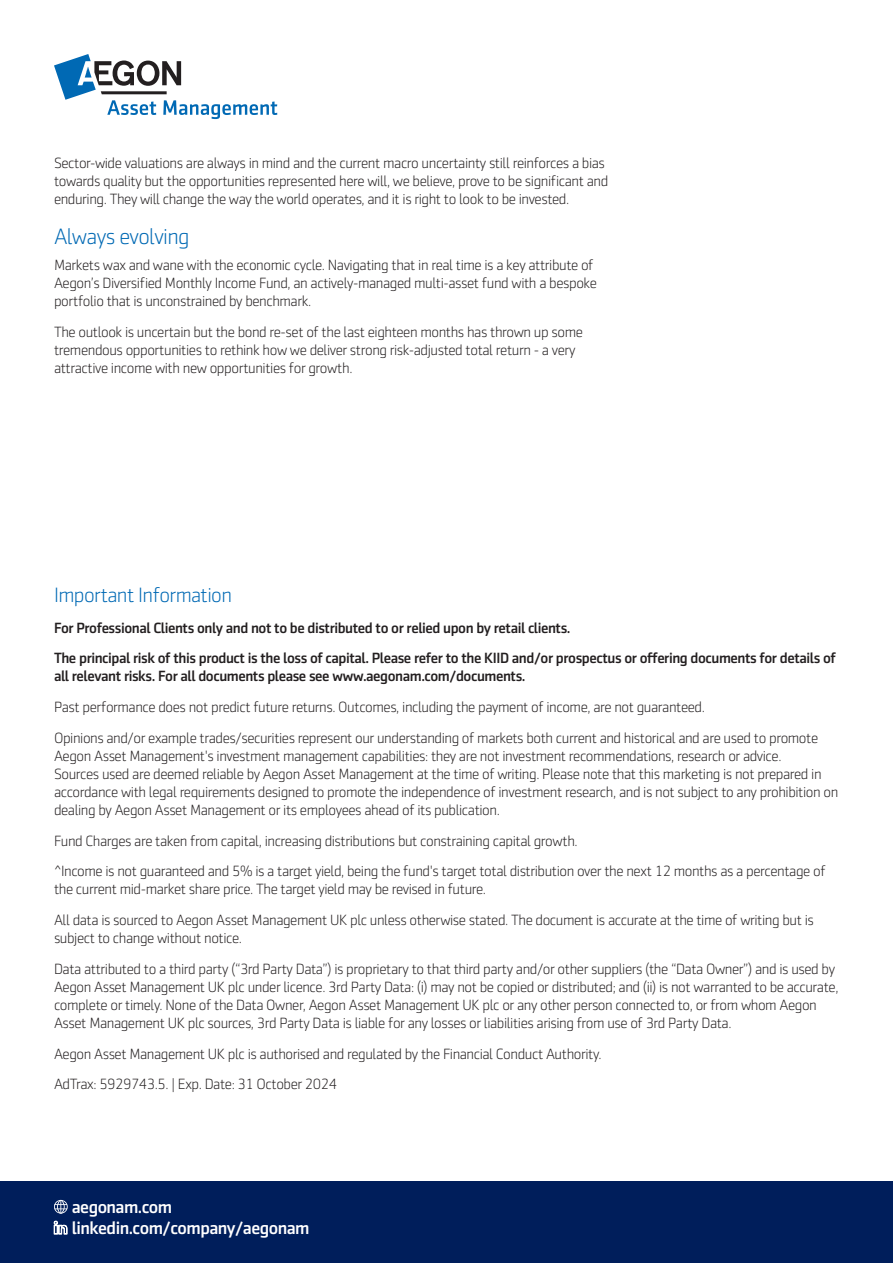
<style>
.page{position:relative;width:893px;height:1263px;background:#fff}
.page>*{position:absolute;margin:0;border:0;box-sizing:border-box;transform-origin:0 0}
.Caption_Helvetica_charcoal{font:300 22.5px "Sentico Sans DT";letter-spacing:-.03em;color:#0069b4}
.Paragraph_Body{font:300 21px "Sentico Sans DT";letter-spacing:-.03em;color:#0069b4}
.t1{font:500 18px "Sentico Sans DT";letter-spacing:-.03em;color:#fff}
.Caption_Helvetica_charcoal-2{font:300 15px/18px "Sentico Sans DT";letter-spacing:-.03em;color:#231f20}
.t2{font:500 15px/18px "Sentico Sans DT";letter-spacing:-.03em;color:#231f20}
</style>
<div class="page">
<svg style="left:54px;top:54px;width:223px;height:65px"></svg>
<div style="left:0;top:1182px;width:893px;height:81px;background:#001e5b"></div>
<svg style="left:54px;top:1200px;width:14px;height:13px"></svg>
<svg style="left:54px;top:1221px;width:13px;height:13px"></svg>
<p class="Caption_Helvetica_charcoal-2" style="left:54px;top:154px;width:556px">Sector-wide valuations are always in mind and the current macro uncertainty still reinforces a bias towards quality but the opportunities represented here will, we believe, prove to be significant and enduring. They will change the way the world operates, and it is right to look to be invested.</p>
<p class="Caption_Helvetica_charcoal" style="left:54px;top:224px;width:137px">Always evolving</p>
<p class="Caption_Helvetica_charcoal-2" style="left:54px;top:256px;width:544px">Markets wax and wane with the economic cycle. Navigating that in real time is a key attribute of<br>Aegon’s Diversified Monthly Income Fund, an actively-managed multi-asset fund with a bespoke portfolio that is unconstrained by benchmark.</p>
<p class="Caption_Helvetica_charcoal-2" style="left:54px;top:323px;width:530px">The outlook is uncertain but the bond re-set of the last eighteen months has thrown up some tremendous opportunities to rethink how we deliver strong risk-adjusted total return - a very attractive income with new opportunities for growth.</p>
<p class="Paragraph_Body" style="left:54px;top:583px;width:180px">Important Information</p>
<p class="t2" style="left:54px;top:618px;width:518px">For Professional Clients only and not to be distributed to or relied upon by retail clients.</p>
<p class="t2" style="left:54px;top:649px;width:783px">The principal risk of this product is the loss of capital. Please refer to the KIID and/or prospectus or offering documents for details of all relevant risks. For all documents please see www.aegonam.com/documents.</p>
<p class="Caption_Helvetica_charcoal-2" style="left:54px;top:698px;width:652px">Past performance does not predict future returns. Outcomes, including the payment of income, are not guaranteed.</p>
<p class="Caption_Helvetica_charcoal-2" style="left:54px;top:729px;width:786px">Opinions and/or example trades/securities represent our understanding of markets both current and historical and are used to promote Aegon Asset Management's investment management capabilities: they are not investment recommendations, research or advice.<br>Sources used are deemed reliable by Aegon Asset Management at the time of writing. Please note that this marketing is not prepared in accordance with legal requirements designed to promote the independence of investment research, and is not subject to any prohibition on dealing by Aegon Asset Management or its employees ahead of its publication.</p>
<p class="Caption_Helvetica_charcoal-2" style="left:54px;top:832px;width:525px">Fund Charges are taken from capital, increasing distributions but constraining capital growth.</p>
<p class="Caption_Helvetica_charcoal-2" style="left:54px;top:862px;width:773px">^Income is not guaranteed and 5% is a target yield, being the fund's target total distribution over the next 12 months as a percentage of the current mid-market share price. The target yield may be revised in future.</p>
<p class="Caption_Helvetica_charcoal-2" style="left:54px;top:911px;width:761px">All data is sourced to Aegon Asset Management UK plc unless otherwise stated. The document is accurate at the time of writing but is subject to change without notice.</p>
<p class="Caption_Helvetica_charcoal-2" style="left:54px;top:960px;width:786px">Data attributed to a third party (“3rd Party Data”) is proprietary to that third party and/or other suppliers (the “Data Owner”) and is used by Aegon Asset Management UK plc under licence. 3rd Party Data: (i) may not be copied or distributed; and (ii) is not warranted to be accurate, complete or timely. None of the Data Owner, Aegon Asset Management UK plc or any other person connected to, or from whom Aegon Asset Management UK plc sources, 3rd Party Data is liable for any losses or liabilities arising from use of 3rd Party Data.</p>
<p class="Caption_Helvetica_charcoal-2" style="left:54px;top:1045px;width:549px">Aegon Asset Management UK plc is authorised and regulated by the Financial Conduct Authority.</p>
<p class="Caption_Helvetica_charcoal-2" style="left:54px;top:1075px;width:285px">AdTrax: 5929743.5. | Exp. Date: 31 October 2024</p>
<p class="t1" style="left:72px;top:1196px;width:102px">aegonam.com</p>
<p class="t1" style="left:72px;top:1218px;width:239px">linkedin.com/company/aegonam</p>
</div>
